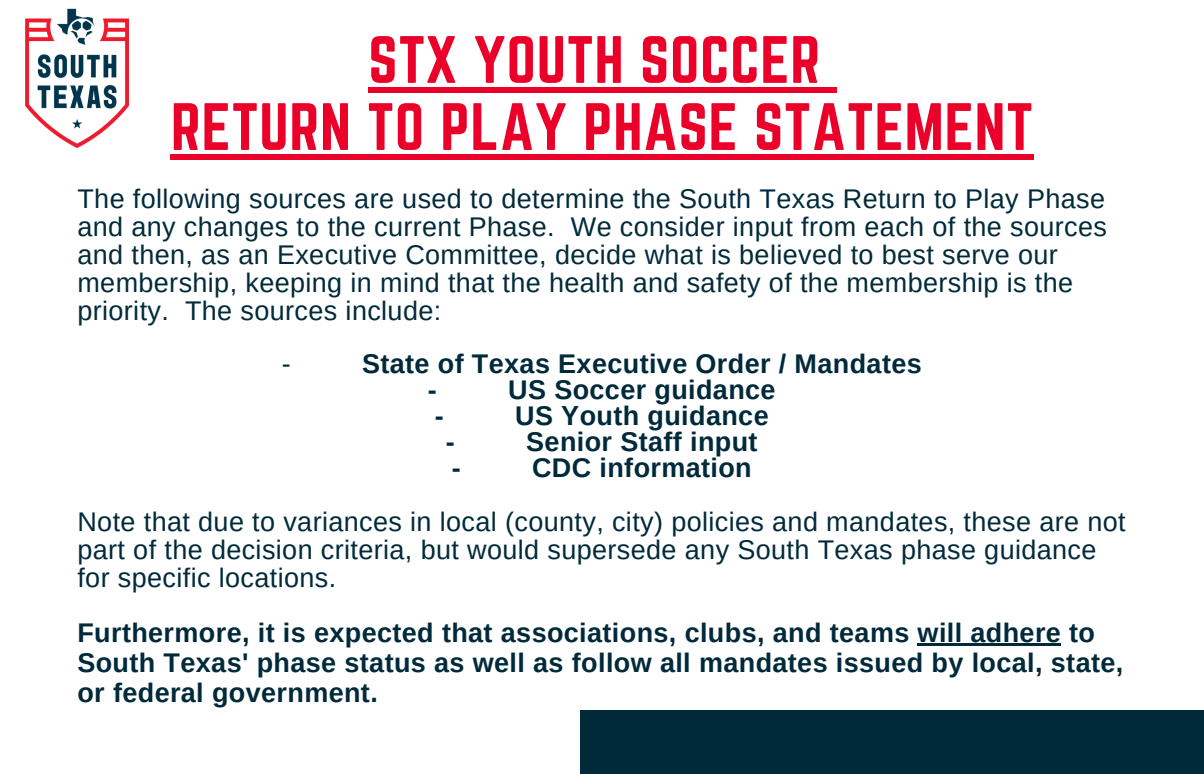
<style>
.page{position:relative;width:1204px;height:774px;background:#fff}
.page>*{position:absolute;margin:0;border:0;box-sizing:border-box;transform-origin:0 0}
.t1{font:58.5px/67.2px "Norwester";letter-spacing:.015em;color:#ea0029;text-align:center}
.t2{font:27px/28.2px "Arimo";letter-spacing:.015em;color:#002a3a}
.t3{font:700 27px/30px "Arimo";letter-spacing:.015em;color:#002a3a}
</style>
<div class="page">
<div style="left:580px;top:710px;width:624px;height:64px;background:#002a3a"></div>
<hr style="left:917px;top:644px;width:144px;height:2px;background:#002a3a">
<div style="left:368px;top:87px;width:453px;height:6px;background:#ea0029"></div>
<div style="left:821px;top:87px;width:15px;height:6px;background:#ea0029"></div>
<div style="left:171px;top:154px;width:863px;height:6px;background:#ea0029"></div>
<img style="left:25px;top:8px;width:104px;height:140px">
<h1 class="t1" style="left:171px;top:29px;width:863px">STX YOUTH SOCCER<br>RETURN TO PLAY PHASE STATEMENT</h1>
<p class="t2" style="left:77px;top:185px;width:1031px">The following sources are used to determine the South Texas Return to Play Phase and any changes to the current Phase. We consider input from each of the sources and then, as an Executive Committee, decide what is believed to best serve our membership, keeping in mind that the health and safety of the membership is the priority. The sources include:</p>
<p class="t2" style="left:282px;top:350px;width:10px">-</p>
<p class="t3" style="left:428px;top:351px;width:495px;line-height:26.1px;text-indent:-66px">State of Texas Executive Order / Mandates -</p>
<p class="t3" style="left:508px;top:375px;width:269px">US Soccer guidance</p>
<p class="t3" style="left:435px;top:401px;width:10px">-</p>
<p class="t3" style="left:515px;top:401px;width:255px">US Youth guidance</p>
<p class="t3" style="left:446px;top:427px;width:10px">-</p>
<p class="t3" style="left:526px;top:427px;width:233px">Senior Staff input</p>
<p class="t3" style="left:452px;top:453px;width:10px">-</p>
<p class="t3" style="left:532px;top:453px;width:221px">CDC information</p>
<p class="t2" style="left:77px;top:507px;width:1050px">Note that due to variances in local (county, city) policies and mandates, these are not part of the decision criteria, but would supersede any South Texas phase guidance for specific locations.</p>
<p class="t3" style="left:77px;top:617px;width:1047px">Furthermore, it is expected that associations, clubs, and teams will adhere to<br>South Texas' phase status as well as follow all mandates issued by local, state, or federal government.</p>
</div>
